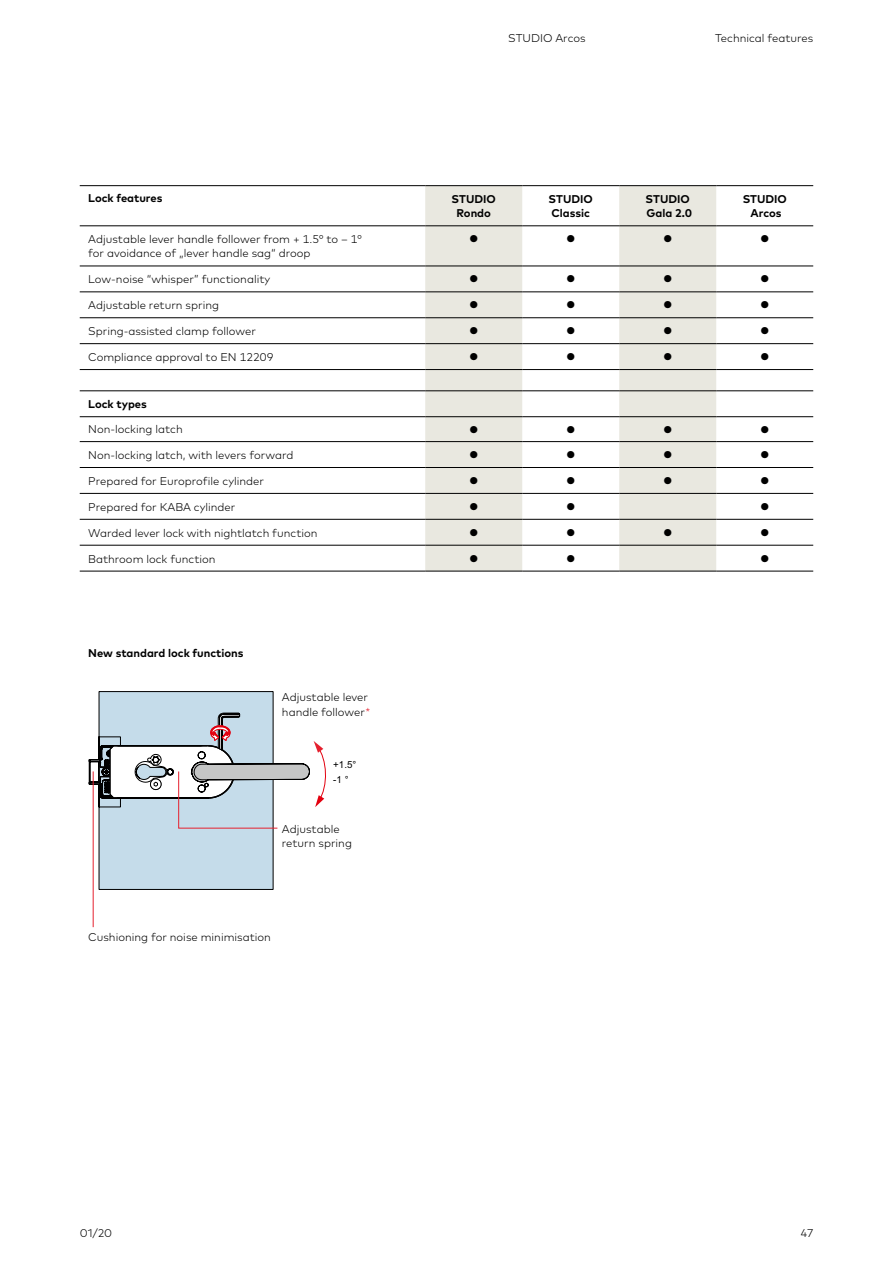
<style>
.page{position:relative;width:893px;height:1263px;background:#fff}
.page>*{position:absolute;margin:0;border:0;box-sizing:border-box;transform-origin:0 0}
.t1{font:300 11.25px/14.2px "Mark Pro";color:#000}
.t2{font:700 11.25px/14.2px "Mark Pro";color:#000;text-align:center}
.t3{font:300 9.75px "Mark Pro";color:#000}
.t4{font:9.75px/14.2px "Arial";color:#000}
.s1{color:#e5202e}
</style>
<div class="page">
<svg style="left:425px;top:186px;width:291px;height:385px;fill:#e9e8e0"></svg>
<hr style="left:80px;top:185px;width:345px;height:1px;background:#000">
<hr style="left:425px;top:185px;width:97px;height:1px;background:#000">
<hr style="left:522px;top:185px;width:97px;height:1px;background:#000">
<hr style="left:619px;top:185px;width:97px;height:1px;background:#000">
<hr style="left:716px;top:185px;width:97px;height:1px;background:#000">
<hr style="left:80px;top:226px;width:345px;height:1px;background:#000">
<hr style="left:425px;top:226px;width:97px;height:1px;background:#000">
<hr style="left:522px;top:226px;width:97px;height:1px;background:#000">
<hr style="left:619px;top:226px;width:97px;height:1px;background:#000">
<hr style="left:716px;top:226px;width:97px;height:1px;background:#000">
<hr style="left:80px;top:266px;width:345px;height:1px;background:#000">
<hr style="left:425px;top:266px;width:97px;height:1px;background:#000">
<hr style="left:522px;top:266px;width:97px;height:1px;background:#000">
<hr style="left:619px;top:266px;width:97px;height:1px;background:#000">
<hr style="left:716px;top:266px;width:97px;height:1px;background:#000">
<hr style="left:80px;top:292px;width:345px;height:1px;background:#000">
<hr style="left:425px;top:292px;width:97px;height:1px;background:#000">
<hr style="left:522px;top:292px;width:97px;height:1px;background:#000">
<hr style="left:619px;top:292px;width:97px;height:1px;background:#000">
<hr style="left:716px;top:292px;width:97px;height:1px;background:#000">
<hr style="left:80px;top:317px;width:345px;height:1px;background:#000">
<hr style="left:425px;top:317px;width:97px;height:1px;background:#000">
<hr style="left:522px;top:317px;width:97px;height:1px;background:#000">
<hr style="left:619px;top:317px;width:97px;height:1px;background:#000">
<hr style="left:716px;top:317px;width:97px;height:1px;background:#000">
<hr style="left:80px;top:343px;width:345px;height:1px;background:#000">
<hr style="left:425px;top:343px;width:97px;height:1px;background:#000">
<hr style="left:522px;top:343px;width:97px;height:1px;background:#000">
<hr style="left:619px;top:343px;width:97px;height:1px;background:#000">
<hr style="left:716px;top:343px;width:97px;height:1px;background:#000">
<hr style="left:80px;top:369px;width:345px;height:1px;background:#000">
<hr style="left:425px;top:369px;width:97px;height:1px;background:#000">
<hr style="left:522px;top:369px;width:97px;height:1px;background:#000">
<hr style="left:619px;top:369px;width:97px;height:1px;background:#000">
<hr style="left:716px;top:369px;width:97px;height:1px;background:#000">
<hr style="left:80px;top:391px;width:345px;height:1px;background:#000">
<hr style="left:425px;top:391px;width:97px;height:1px;background:#000">
<hr style="left:522px;top:391px;width:97px;height:1px;background:#000">
<hr style="left:619px;top:391px;width:97px;height:1px;background:#000">
<hr style="left:716px;top:391px;width:97px;height:1px;background:#000">
<hr style="left:80px;top:416px;width:345px;height:1px;background:#000">
<hr style="left:425px;top:416px;width:97px;height:1px;background:#000">
<hr style="left:522px;top:416px;width:97px;height:1px;background:#000">
<hr style="left:619px;top:416px;width:97px;height:1px;background:#000">
<hr style="left:716px;top:416px;width:97px;height:1px;background:#000">
<hr style="left:80px;top:441px;width:345px;height:1px;background:#000">
<hr style="left:425px;top:441px;width:97px;height:1px;background:#000">
<hr style="left:522px;top:441px;width:97px;height:1px;background:#000">
<hr style="left:619px;top:441px;width:97px;height:1px;background:#000">
<hr style="left:716px;top:441px;width:97px;height:1px;background:#000">
<hr style="left:80px;top:467px;width:345px;height:1px;background:#000">
<hr style="left:425px;top:467px;width:97px;height:1px;background:#000">
<hr style="left:522px;top:467px;width:97px;height:1px;background:#000">
<hr style="left:619px;top:467px;width:97px;height:1px;background:#000">
<hr style="left:716px;top:467px;width:97px;height:1px;background:#000">
<hr style="left:80px;top:493px;width:345px;height:1px;background:#000">
<hr style="left:425px;top:493px;width:97px;height:1px;background:#000">
<hr style="left:522px;top:493px;width:97px;height:1px;background:#000">
<hr style="left:619px;top:493px;width:97px;height:1px;background:#000">
<hr style="left:716px;top:493px;width:97px;height:1px;background:#000">
<hr style="left:80px;top:519px;width:345px;height:1px;background:#000">
<hr style="left:425px;top:519px;width:97px;height:1px;background:#000">
<hr style="left:522px;top:519px;width:97px;height:1px;background:#000">
<hr style="left:619px;top:519px;width:97px;height:1px;background:#000">
<hr style="left:716px;top:519px;width:97px;height:1px;background:#000">
<hr style="left:80px;top:545px;width:345px;height:1px;background:#000">
<hr style="left:425px;top:545px;width:97px;height:1px;background:#000">
<hr style="left:522px;top:545px;width:97px;height:1px;background:#000">
<hr style="left:619px;top:545px;width:97px;height:1px;background:#000">
<hr style="left:716px;top:545px;width:97px;height:1px;background:#000">
<hr style="left:80px;top:571px;width:345px;height:1px;background:#000">
<hr style="left:425px;top:571px;width:97px;height:1px;background:#000">
<hr style="left:522px;top:571px;width:97px;height:1px;background:#000">
<hr style="left:619px;top:571px;width:97px;height:1px;background:#000">
<hr style="left:716px;top:571px;width:97px;height:1px;background:#000">
<hr style="left:93px;top:771px;width:1px;height:156px;background:#e5202e">
<svg style="left:89px;top:691px;width:237px;height:199px"></svg>
<p class="t1" style="left:508px;top:30px;width:79px">STUDIO Arcos</p>
<p class="t1" style="left:715px;top:30px;width:100px">Technical features</p>
<p class="t2" style="left:88px;top:190px;width:76px">Lock features</p>
<p class="t2" style="left:452px;top:191px;width:46px">STUDIO<br>Rondo</p>
<p class="t2" style="left:549px;top:191px;width:46px;text-align:left">STUDIO<br>Classic</p>
<p class="t2" style="left:646px;top:191px;width:48px;text-align:left">STUDIO<br>Gala 2.0</p>
<p class="t2" style="left:743px;top:191px;width:46px">STUDIO<br>Arcos</p>
<p class="t1" style="left:88px;top:231px;width:275px">Adjustable lever handle follower from + 1.5° to – 1° for avoidance of „lever handle sag“ droop</p>
<p class="t3" style="left:469px;top:231px;width:10px">●</p>
<p class="t3" style="left:566px;top:231px;width:10px">●</p>
<p class="t3" style="left:663px;top:231px;width:10px">●</p>
<p class="t3" style="left:760px;top:231px;width:10px">●</p>
<p class="t1" style="left:88px;top:271px;width:184px">Low-noise “whisper” functionality</p>
<p class="t3" style="left:469px;top:271px;width:10px">●</p>
<p class="t3" style="left:566px;top:271px;width:10px">●</p>
<p class="t3" style="left:663px;top:271px;width:10px">●</p>
<p class="t3" style="left:760px;top:271px;width:10px">●</p>
<p class="t1" style="left:88px;top:297px;width:132px">Adjustable return spring</p>
<p class="t3" style="left:469px;top:297px;width:10px">●</p>
<p class="t3" style="left:566px;top:297px;width:10px">●</p>
<p class="t3" style="left:663px;top:297px;width:10px">●</p>
<p class="t3" style="left:760px;top:297px;width:10px">●</p>
<p class="t1" style="left:88px;top:323px;width:169px">Spring-assisted clamp follower</p>
<p class="t3" style="left:469px;top:323px;width:10px">●</p>
<p class="t3" style="left:566px;top:323px;width:10px">●</p>
<p class="t3" style="left:663px;top:323px;width:10px">●</p>
<p class="t3" style="left:760px;top:323px;width:10px">●</p>
<p class="t1" style="left:88px;top:349px;width:187px">Compliance approval to EN 12209</p>
<p class="t3" style="left:469px;top:349px;width:10px">●</p>
<p class="t3" style="left:566px;top:349px;width:10px">●</p>
<p class="t3" style="left:663px;top:349px;width:10px">●</p>
<p class="t3" style="left:760px;top:349px;width:10px">●</p>
<p class="t2" style="left:88px;top:396px;width:60px">Lock types</p>
<p class="t1" style="left:88px;top:421px;width:96px">Non-locking latch</p>
<p class="t3" style="left:469px;top:422px;width:10px">●</p>
<p class="t3" style="left:566px;top:422px;width:10px">●</p>
<p class="t3" style="left:663px;top:422px;width:10px">●</p>
<p class="t3" style="left:760px;top:422px;width:10px">●</p>
<p class="t1" style="left:88px;top:447px;width:207px">Non-locking latch, with levers forward</p>
<p class="t3" style="left:469px;top:448px;width:10px">●</p>
<p class="t3" style="left:566px;top:448px;width:10px">●</p>
<p class="t3" style="left:663px;top:448px;width:10px">●</p>
<p class="t3" style="left:760px;top:448px;width:10px">●</p>
<p class="t1" style="left:88px;top:473px;width:177px">Prepared for Europrofile cylinder</p>
<p class="t3" style="left:469px;top:473px;width:10px">●</p>
<p class="t3" style="left:566px;top:473px;width:10px">●</p>
<p class="t3" style="left:663px;top:473px;width:10px">●</p>
<p class="t3" style="left:760px;top:473px;width:10px">●</p>
<p class="t1" style="left:88px;top:499px;width:149px">Prepared for KABA cylinder</p>
<p class="t3" style="left:469px;top:499px;width:10px">●</p>
<p class="t3" style="left:566px;top:499px;width:10px">●</p>
<p class="t3" style="left:760px;top:499px;width:10px">●</p>
<p class="t1" style="left:88px;top:525px;width:231px">Warded lever lock with nightlatch function</p>
<p class="t3" style="left:469px;top:525px;width:10px">●</p>
<p class="t3" style="left:566px;top:525px;width:10px">●</p>
<p class="t3" style="left:663px;top:525px;width:10px">●</p>
<p class="t3" style="left:760px;top:525px;width:10px">●</p>
<p class="t1" style="left:88px;top:551px;width:129px">Bathroom lock function</p>
<p class="t3" style="left:469px;top:551px;width:10px">●</p>
<p class="t3" style="left:566px;top:551px;width:10px">●</p>
<p class="t3" style="left:760px;top:551px;width:10px">●</p>
<p class="t2" style="left:88px;top:645px;width:157px">New standard lock functions</p>
<p class="t1" style="left:282px;top:689px;width:90px">Adjustable lever handle follower<span class="s1">*</span></p>
<p class="t4" style="left:333px;top:758px;width:25px">+1.5° -1 °</p>
<p class="t1" style="left:282px;top:820px;width:72px">Adjustable return spring</p>
<p class="t1" style="left:88px;top:928px;width:184px">Cushioning for noise minimisation</p>
<p class="t1" style="left:80px;top:1225px;width:34px">01/20</p>
<p class="t1" style="left:801px;top:1225px;width:14px">47</p>
</div>
